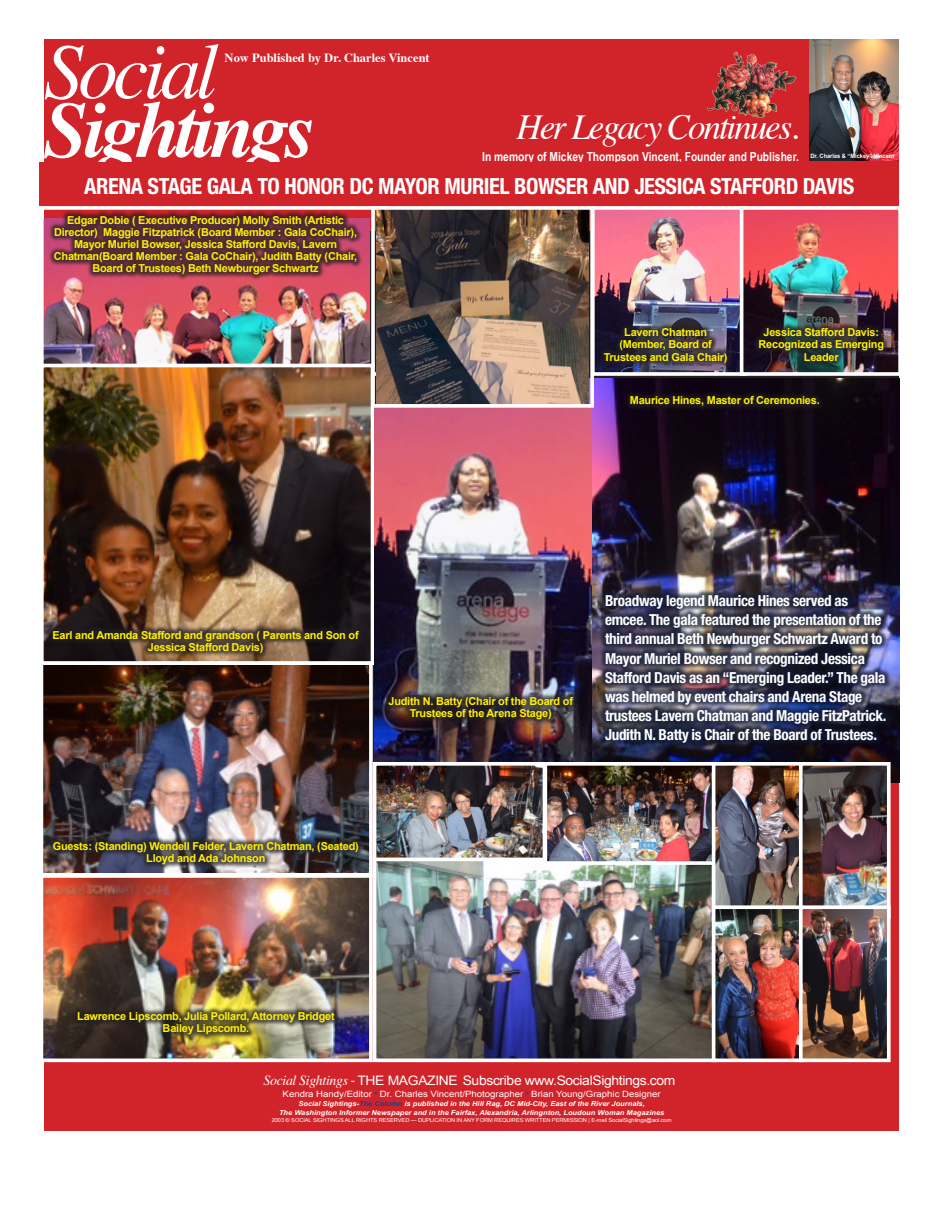
<style>
.page{position:relative;width:945px;height:1215px;background:#fff}
.page>*{position:absolute;margin:0;border:0;box-sizing:border-box;transform-origin:0 0}
.t1{font:italic 35.12px "Times";letter-spacing:-.06em;color:#fff}
.t2{font:700 condensed 22.25px "Helvetica Neue";letter-spacing:-.02em;color:#fff}
.Caption_white_8_8{font:700 condensed 15.12px/19.1px "Helvetica Neue";letter-spacing:-.02em;color:#fff}
.t3{font:13px "Arial";letter-spacing:-.025em;color:#fff;scale:1.06 1}
.t4{font:700 12.5px "Arial Narrow";color:#fff}
.t5{font:700 12.5px "Times";color:#fff}
.Caption_white_8_8-2{font:700 10.88px/12.1px "Arial";letter-spacing:-.02em;color:#fff101;text-align:center}
.t6{font:8.62px "Arial";color:#fff;scale:1.11 1}
.t7{font:italic 700 6.75px "Arial";color:#fff;scale:1.11 1}
.Caption_white_8_8-3{font:700 6px "Arial";color:#fff;scale:.94 1}
.t8{font:5.5px "Arial";letter-spacing:-.02em;color:#fff;scale:1.06 1}
.s1{font-family:"Times";font-style:italic;font-size:13.88px}
.s2{font-family:"Myriad Pro";font-size:13.88px}
.s3{color:#17418f}
</style>
<div class="page">
<div style="left:44px;top:40px;width:855px;height:1091px;background:#d1232a"></div>
<img style="left:707px;top:51px;width:90px;height:67px">
<img style="left:591px;top:378px;width:308px;height:404px">
<img style="left:809px;top:40px;width:90px;height:121px">
<svg style="left:44px;top:44px;width:268px;height:118px"></svg>
<img style="left:378px;top:767px;width:163px;height:91px">
<div style="left:373px;top:762px;width:173px;height:115px;border:4px solid #fff"></div>
<img style="left:378px;top:863px;width:334px;height:194px">
<div style="left:373px;top:858px;width:344px;height:204px;border:4px solid #fff"></div>
<img style="left:548px;top:767px;width:164px;height:93px">
<div style="left:543px;top:762px;width:174px;height:103px;border:4px solid #fff"></div>
<img style="left:717px;top:767px;width:169px;height:138px">
<div style="left:712px;top:762px;width:91px;height:157px;border:4px solid #fff"></div>
<img style="left:717px;top:910px;width:169px;height:147px">
<div style="left:712px;top:905px;width:91px;height:157px;border:4px solid #fff"></div>
<div style="left:799px;top:762px;width:92px;height:157px;border:4px solid #fff"></div>
<div style="left:799px;top:905px;width:92px;height:157px;border:4px solid #fff"></div>
<div style="left:40px;top:162px;width:859px;height:44px;background:#d1232a"></div>
<div style="left:599px;top:589px;width:293px;height:160px;background:#0f1931;opacity:.75"></div>
<img style="left:45px;top:218px;width:325px;height:146px">
<div style="left:40px;top:206px;width:349px;height:170px;border:4px solid #fff"></div>
<img style="left:45px;top:369px;width:324px;height:688px">
<div style="left:40px;top:364px;width:334px;height:301px;border:4px solid #fff"></div>
<div style="left:40px;top:661px;width:333px;height:216px;border:4px solid #fff"></div>
<div style="left:40px;top:874px;width:333px;height:188px;border:4px solid #fff"></div>
<img style="left:596px;top:211px;width:144px;height:160px">
<div style="left:591px;top:206px;width:156px;height:170px;border:4px solid #fff"></div>
<img style="left:745px;top:211px;width:152px;height:160px">
<div style="left:740px;top:206px;width:162px;height:170px;border:4px solid #fff"></div>
<div style="left:47px;top:625px;width:318px;height:34px;background:#231f20;opacity:.75"></div>
<div style="left:48px;top:210px;width:315px;height:71px;background:#231f20;opacity:.75"></div>
<div style="left:47px;top:836px;width:318px;height:35px;background:#231f20;opacity:.75"></div>
<div style="left:598px;top:322px;width:136px;height:47px;background:#231f20;opacity:.75"></div>
<div style="left:753px;top:322px;width:137px;height:45px;background:#231f20;opacity:.75"></div>
<div style="left:624px;top:390px;width:201px;height:22px;background:#231f20;opacity:.75"></div>
<img style="left:374px;top:408px;width:217px;height:354px">
<div style="left:71px;top:1006px;width:270px;height:35px;background:#231f20;opacity:.75"></div>
<div style="left:382px;top:691px;width:198px;height:35px;background:#231f20;opacity:.75"></div>
<img style="left:376px;top:211px;width:213px;height:192px">
<div style="left:371px;top:206px;width:223px;height:202px;border:4px solid #fff"></div>
<p class="t5" style="left:225px;top:46px;width:207px">Now Published by Dr. Charles Vincent</p>
<p class="t1" style="left:517px;top:97px;width:284px">Her Legacy Continues.</p>
<p class="t4" style="left:482px;top:147px;width:318px">In memory of Mickey Thompson Vincent, Founder and Publisher.</p>
<p class="t2" style="left:84px;top:173px;width:771px">ARENA STAGE GALA TO HONOR DC MAYOR MURIEL BOWSER AND JESSICA STAFFORD DAVIS</p>
<p class="Caption_white_8_8-3" style="left:810px;top:152px;width:91px">Dr. Charles &amp; “Mickey” Vincent</p>
<p class="Caption_white_8_8-2" style="left:54px;top:214px;width:305px">Edgar Dobie ( Executive Producer) Molly Smith (Artistic Director) Maggie Fitzpatrick (Board Member : Gala CoChair), Mayor Muriel Bowser, Jessica Stafford Davis, Lavern Chatman(Board Member : Gala CoChair), Judith Batty (Chair, Board of Trustees) Beth Newburger Schwartz</p>
<p class="Caption_white_8_8-2" style="left:604px;top:327px;width:125px">Lavern Chatman (Member, Board of<br>Trustees and Gala Chair)</p>
<p class="Caption_white_8_8-2" style="left:759px;top:327px;width:127px">Jessica Stafford Davis:<br>Recognized as Emerging<br>Leader</p>
<p class="Caption_white_8_8-2" style="left:630px;top:395px;width:191px">Maurice Hines, Master of Ceremonies.</p>
<p class="Caption_white_8_8-2" style="left:53px;top:629px;width:308px">Earl and Amanda Stafford and grandson ( Parents and Son of<br>Jessica Stafford Davis)</p>
<p class="Caption_white_8_8-2" style="left:388px;top:695px;width:186px">Judith N. Batty (Chair of the Board of<br>Trustees of the Arena Stage)</p>
<p class="Caption_white_8_8" style="left:605px;top:591px;width:283px">Broadway legend Maurice Hines served as emcee. The gala featured the presentation of the third annual Beth Newburger Schwartz Award to Mayor Muriel Bowser and recognized Jessica Stafford Davis as an “Emerging Leader.” The gala was helmed by event chairs and Arena Stage trustees Lavern Chatman and Maggie FitzPatrick.<br>Judith N. Batty is Chair of the Board of Trustees.</p>
<p class="Caption_white_8_8-2" style="left:53px;top:840px;width:308px">Guests: (Standing) Wendell Felder, Lavern Chatman, (Seated)<br>Lloyd and Ada Johnson</p>
<p class="Caption_white_8_8-2" style="left:77px;top:1011px;width:259px">Lawrence Lipscomb, Julia Pollard, Attorney Bridget<br>Bailey Lipscomb.</p>
<p class="t3" style="left:263px;top:1072px;width:390px"><span class="s1">Social Sightings</span> <span class="s2">-</span> THE MAGAZINE Subscribe www.SocialSightings.com</p>
<p class="t6" style="left:283px;top:1088px;width:342px">Kendra Handy/Editor <sup>●</sup> Dr. Charles Vincent/Photographer <sup>●</sup> Brian Young/Graphic Designer</p>
<p class="t7" style="left:298px;top:1099px;width:314px">Social Sightings-<span class="s3">The Column</span> is published in the Hill Rag, DC Mid-City, East of the River Journals,</p>
<p class="t7" style="left:279px;top:1108px;width:349px">The Washington Informer Newspaper and in the Fairfax, Alexandria, Arlingnton, Loudoun Woman Magazines</p>
<p class="t8" style="left:272px;top:1117px;width:379px">2003 © SOCIAL SIGHTINGS ALL RIGHTS RESERVED — DUPLICATION IN ANY FORM REQUIRES WRITTEN PERMISSION | E-mail SocialSightings@aol.com</p>
</div>
